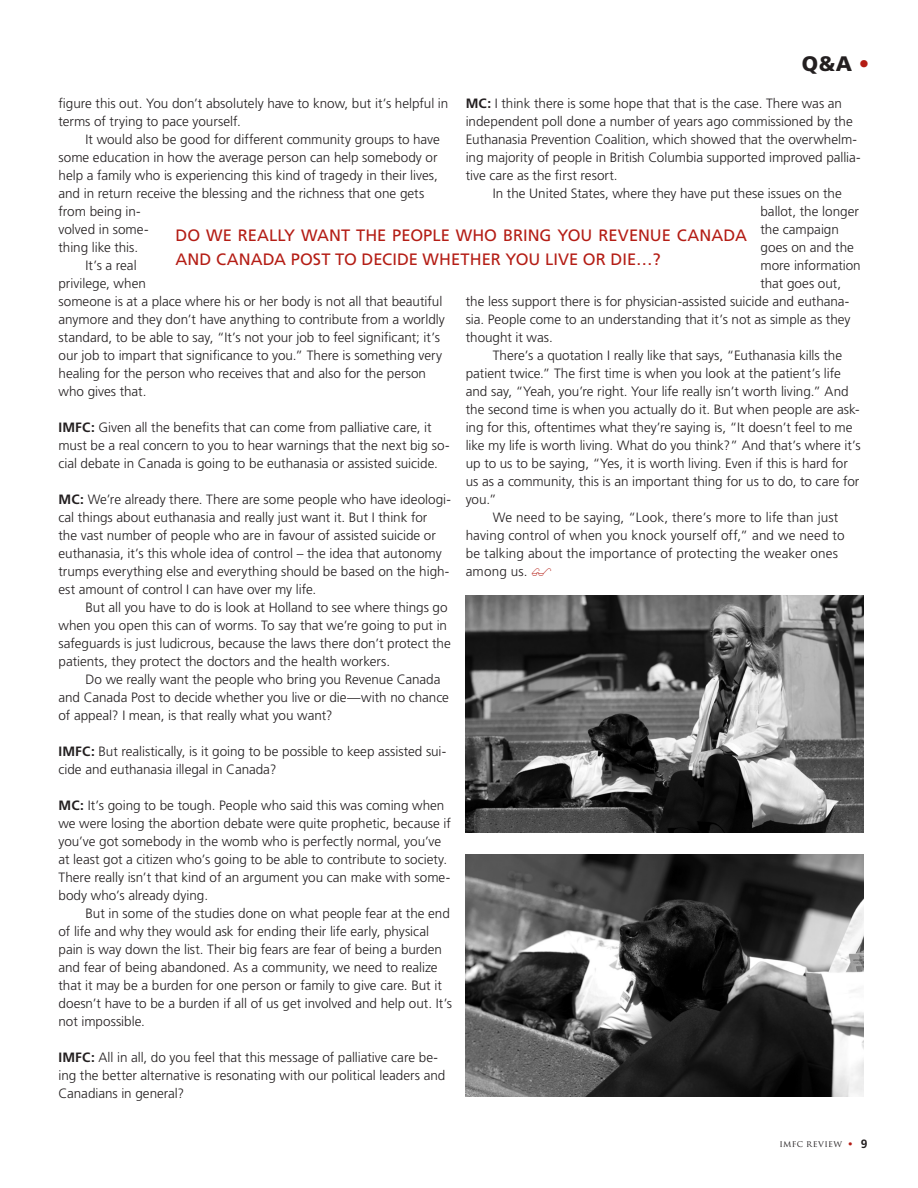
<style>
.page{position:relative;width:918px;height:1188px;background:#fff}
.page>*{position:absolute;margin:0;border:0;box-sizing:border-box;transform-origin:0 0}
.t1{font:900 21px "Frutiger";color:#231f20}
.t2{font:16.5px/24px "Frutiger";color:#b41d15}
.Contributors_pg{font:300 13.5px/18px "Frutiger";color:#231f20}
.t3{font:9px "Trajan Pro";letter-spacing:.04em;color:#231f20}
.s1{color:#b41d15}
.s2{font-weight:700}
.s3{font-family:"Frutiger";font-weight:700;color:#b41d15}
</style>
<div class="page">
<img style="left:466px;top:596px;width:398px;height:237px">
<img style="left:466px;top:854px;width:398px;height:242px">
<p class="t1" style="left:802px;top:51px;width:69px">Q&amp;A <span class="s1">•</span></p>
<p class="Contributors_pg" style="left:59px;top:95px;width:391px">figure this out. You don’t absolutely have to know, but it’s helpful in terms of trying to pace yourself.</p>
<p class="Contributors_pg" style="left:59px;top:131px;width:383px;text-indent:27px">It would also be good for different community groups to have some education in how the average person can help somebody or help a family who is experiencing this kind of tragedy in their lives, and in return receive the blessing and the richness that one gets from being in-<br>volved in some-<br>thing like this.</p>
<p class="Contributors_pg" style="left:59px;top:257px;width:388px;text-indent:27px">It’s a real<br>privilege, when<br>someone is at a place where his or her body is not all that beautiful anymore and they don’t have anything to contribute from a worldly standard, to be able to say, “It’s not your job to feel significant; it’s our job to impart that significance to you.” There is something very healing for the person who receives that and also for the person who gives that.</p>
<p class="Contributors_pg" style="left:59px;top:419px;width:393px"><span class="s2">IMFC:</span> Given all the benefits that can come from palliative care, it must be a real concern to you to hear warnings that the next big so&shy;cial debate in Canada is going to be euthanasia or assisted suicide.</p>
<p class="Contributors_pg" style="left:59px;top:491px;width:394px"><span class="s2">MC:</span> We’re already there. There are some people who have ideologi&shy;cal things about euthanasia and really just want it. But I think for<br>the vast number of people who are in favour of assisted suicide or euthanasia, it’s this whole idea of control – the idea that autonomy trumps everything else and everything should be based on the high&shy;est amount of control I can have over my life.</p>
<p class="Contributors_pg" style="left:59px;top:599px;width:394px;text-indent:27px">But all you have to do is look at Holland to see where things go when you open this can of worms. To say that we’re going to put in safeguards is just ludicrous, because the laws there don’t protect the patients, they protect the doctors and the health workers.</p>
<p class="Contributors_pg" style="left:59px;top:671px;width:392px;text-indent:27px">Do we really want the people who bring you Revenue Canada and Canada Post to decide whether you live or die—with no chance of appeal? I mean, is that really what you want?</p>
<p class="Contributors_pg" style="left:59px;top:743px;width:389px"><span class="s2">IMFC:</span> But realistically, is it going to be possible to keep assisted sui&shy;cide and euthanasia illegal in Canada?</p>
<p class="Contributors_pg" style="left:59px;top:797px;width:394px"><span class="s2">MC:</span> It’s going to be tough. People who said this was coming when we were losing the abortion debate were quite prophetic, because if you’ve got somebody in the womb who is perfectly normal, you’ve at least got a citizen who’s going to be able to contribute to society.<br>There really isn’t that kind of an argument you can make with some&shy;body who’s already dying.</p>
<p class="Contributors_pg" style="left:59px;top:905px;width:395px;text-indent:27px">But in some of the studies done on what people fear at the end of life and why they would ask for ending their life early, physical pain is way down the list. Their big fears are fear of being a burden and fear of being abandoned. As a community, we need to realize that it may be a burden for one person or family to give care. But it doesn’t have to be a burden if all of us get involved and help out. It’s not impossible.</p>
<p class="Contributors_pg" style="left:59px;top:1049px;width:388px"><span class="s2">IMFC:</span> All in all, do you feel that this message of palliative care be&shy;ing the better alternative is resonating with our political leaders and<br>Canadians in general?</p>
<p class="Contributors_pg" style="left:466px;top:95px;width:397px"><span class="s2">MC:</span> I think there is some hope that that is the case. There was an independent poll done a number of years ago commissioned by the Euthanasia Prevention Coalition, which showed that the overwhelm&shy;ing majority of people in British Columbia supported improved pallia&shy;tive care as the first resort.</p>
<p class="Contributors_pg" style="left:493px;top:185px;width:351px">In the United States, where they have put these issues on the</p>
<p class="Contributors_pg" style="left:760px;top:203px;width:100px">ballot, the longer</p>
<p class="Contributors_pg" style="left:760px;top:221px;width:80px">the campaign</p>
<p class="Contributors_pg" style="left:760px;top:239px;width:95px">goes on and the</p>
<p class="Contributors_pg" style="left:760px;top:257px;width:102px">more information</p>
<p class="Contributors_pg" style="left:760px;top:275px;width:82px">that goes out,</p>
<p class="Contributors_pg" style="left:466px;top:293px;width:385px">the less support there is for physician-assisted suicide and euthana-</p>
<p class="Contributors_pg" style="left:466px;top:311px;width:386px">sia. People come to an understanding that it’s not as simple as they</p>
<p class="Contributors_pg" style="left:466px;top:329px;width:89px">thought it was.</p>
<p class="Contributors_pg" style="left:466px;top:347px;width:396px;text-indent:27px">There’s a quotation I really like that says, “Euthanasia kills the patient twice.” The first time is when you look at the patient’s life and say, “Yeah, you’re right. Your life really isn’t worth living.” And the second time is when you actually do it. But when people are ask&shy;ing for this, oftentimes what they’re saying is, “It doesn’t feel to me like my life is worth living. What do you think?” And that’s where it’s up to us to be saying, “Yes, it is worth living. Even if this is hard for us as a community, this is an important thing for us to do, to care for you.”</p>
<p class="Contributors_pg" style="left:466px;top:509px;width:380px;text-indent:27px">We need to be saying, “Look, there’s more to life than just having control of when you knock yourself off,” and we need to be talking about the importance of protecting the weaker ones among us.</p>
<p class="t2" style="left:176px;top:224px;width:573px">DO WE REALLY WANT THE PEOPLE WHO BRING YOU REVENUE CANADA<br>AND CANADA POST TO DECIDE WHETHER YOU LIVE OR DIE…?</p>
<p class="t3" style="left:780px;top:1138px;width:75px">IMFC REVIEW <span class="s3">•</span></p>
</div>
